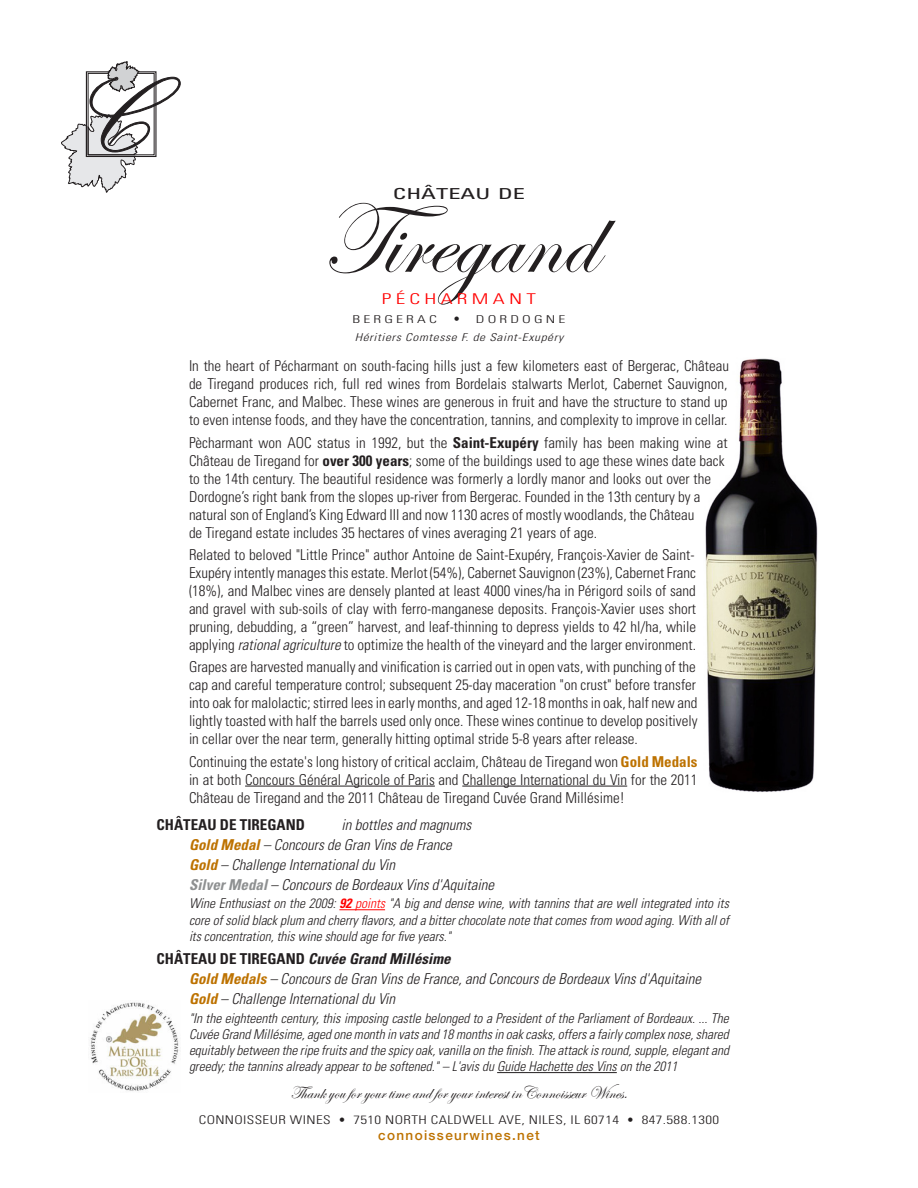
<style>
.page{position:relative;width:918px;height:1188px;background:#fff}
.page>*{position:absolute;margin:0;border:0;box-sizing:border-box;transform-origin:0 0}
.t1{font:102px "Edwardian Script ITC";color:#231f20}
.Winenameprice{font:18px "Edwardian Script ITC";color:#231f20}
.t2{font:condensed 15.15px "Univers";color:#231f20;scale:1.61 1}
.Text_Reg{font:300 condensed 15px/18px "Univers";color:#231f20;text-align:justify}
.t3{font:italic 300 condensed 15px "Univers";color:#231f20}
.t4{font:italic 700 condensed 15px "Univers";color:#231f20}
.t5{font:700 condensed 15px "Univers";color:#231f20}
.t6{font:300 condensed 14.85px "Univers";letter-spacing:.2em;color:#f00;scale:1.44 1}
.t7{font:italic 300 condensed 13.5px/16.2px "Univers";color:#231f20;text-align:justify}
.t8{font:500 13.5px "Helvetica Neue";letter-spacing:.1em;color:#bd7200}
.t9{font:300 condensed 12px "Univers";letter-spacing:.025em;color:#231f20;scale:1.25 1}
.t10{font:italic 300 condensed 10.8px "Univers";letter-spacing:.05em;color:#231f20;scale:1.22 1}
.t11{font:300 condensed 10.8px "Univers";letter-spacing:.2em;color:#231f20;scale:1.44 1}
.s1{font-size:12px}
.s2{font-weight:700}
.s3{font-style:italic}
.s4{font-weight:700;color:#bd7200}
.s5{font-weight:700;color:#8e9091}
.s6{font-weight:700;color:#f00}
.s7{color:#f00}
.s8{font-style:normal}
</style>
<div class="page">
<img style="left:705px;top:358px;width:113px;height:434px">
<hr style="left:245px;top:786px;width:190px;height:1px;background:#231f20">
<hr style="left:462px;top:786px;width:165px;height:1px;background:#231f20">
<hr style="left:339px;top:909px;width:46px;height:1px;background:#f00">
<hr style="left:497px;top:1072px;width:120px;height:1px;background:#231f20">
<svg style="left:62px;top:62px;width:118px;height:130px"></svg>
<img style="left:90px;top:1002px;width:89px;height:89px">
<p class="t2" style="left:393px;top:184px;width:84px">CHÂTEAU DE</p>
<p class="t1" style="left:322px;top:184px;width:276px">Tiregand</p>
<p class="t6" style="left:382px;top:290px;width:109px">PÉCHARMANT</p>
<p class="t11" style="left:353px;top:313px;width:60px">BERGERAC</p>
<p class="t11" style="left:453px;top:313px;width:79px"><span class="s1">•</span> DORDOGNE</p>
<p class="t10" style="left:355px;top:331px;width:172px">Héritiers Comtesse F. de Saint-Exupéry</p>
<p class="Text_Reg" style="left:189px;top:357px;width:542px">In the heart of Pécharmant on south-facing hills just a few kilometers east of Bergerac, Château de Tiregand produces rich, full red wines from Bordelais stalwarts Merlot, Cabernet Sauvignon, Cabernet Franc, and Malbec. These wines are generous in fruit and have the structure to stand up to even intense foods, and they have the concentration, tannins, and complexity to improve in cellar.</p>
<p class="Text_Reg" style="left:189px;top:433px;width:540px;text-align:left">Pècharmant won AOC status in 1992, but the <span class="s2">Saint-Exupéry</span> family has been making wine at Château de Tiregand for <span class="s2">over 300 years</span>; some of the buildings used to age these wines date back to the 14th century. The beautiful residence was formerly a lordly manor and looks out over the Dordogne’s right bank from the slopes up-river from Bergerac. Founded in the 13th century by a natural son of England’s King Edward III and now 1130 acres of mostly woodlands, the Château<br>de Tiregand estate includes 35 hectares of vines averaging 21 years of age.</p>
<p class="Text_Reg" style="left:189px;top:546px;width:509px">Related to beloved "Little Prince" author Antoine de Saint-Exupéry, François-Xavier de Saint-Exupéry intently manages this estate. Merlot (54%), Cabernet Sauvignon (23%), Cabernet Franc (18%), and Malbec vines are densely planted at least 4000 vines/ha in Périgord soils of sand and gravel with sub-soils of clay with ferro-manganese deposits. François-Xavier uses short pruning, debudding, a “green” harvest, and leaf-thinning to depress yields to 42 hl/ha, while applying <span class="s3">rational agriculture</span> to optimize the health of the vineyard and the larger environment.</p>
<p class="Text_Reg" style="left:189px;top:658px;width:510px">Grapes are harvested manually and vinification is carried out in open vats, with punching of the cap and careful temperature control; subsequent 25-day maceration "on crust" before transfer into oak for malolactic; stirred lees in early months, and aged 12-18 months in oak, half new and lightly toasted with half the barrels used only once. These wines continue to develop positively in cellar over the near term, generally hitting optimal stride 5-8 years after release.</p>
<p class="Text_Reg" style="left:189px;top:752px;width:510px">Continuing the estate's long history of critical acclaim, Château de Tiregand won <span class="s4">Gold Medals </span>in at both Concours Général Agricole of Paris and Challenge International du Vin for the 2011<br>Château de Tiregand and the 2011 Château de Tiregand Cuvée Grand Millésime!</p>
<p class="t5" style="left:157px;top:815px;width:150px">CHÂTEAU DE TIREGAND</p>
<p class="t3" style="left:342px;top:815px;width:131px">in bottles and magnums</p>
<p class="t3" style="left:189px;top:835px;width:264px"><span class="s4">Gold Medal</span> – Concours de Gran Vins de France</p>
<p class="t3" style="left:189px;top:856px;width:208px"><span class="s4">Gold</span> – Challenge International du Vin</p>
<p class="t3" style="left:189px;top:876px;width:307px"><span class="s5">Silver Medal</span> – Concours de Bordeaux Vins d'Aquitaine</p>
<p class="t7" style="left:189px;top:896px;width:542px">Wine Enthusiast on the 2009: <span class="s6">92</span> <span class="s7">points</span> "A big and dense wine, with tannins that are well integrated into its core of solid black plum and cherry flavors, and a bitter chocolate note that comes from wood aging. With all of its concentration, this wine should age for five years."</p>
<p class="t4" style="left:157px;top:949px;width:296px"><span class="s8">CHÂTEAU DE TIREGAND</span> Cuvée Grand Millésime</p>
<p class="t3" style="left:189px;top:970px;width:514px"><span class="s4">Gold Medals</span> – Concours de Gran Vins de France, and Concours de Bordeaux Vins d'Aquitaine</p>
<p class="t3" style="left:189px;top:990px;width:208px"><span class="s4">Gold</span> – Challenge International du Vin</p>
<p class="t7" style="left:189px;top:1010px;width:542px">"In the eighteenth century, this imposing castle belonged to a President of the Parliament of Bordeaux. ... The Cuvée Grand Millésime, aged one month in vats and 18 months in oak casks, offers a fairly complex nose, shared equitably between the ripe fruits and the spicy oak, vanilla on the finish. The attack is round, supple, elegant and greedy; the tannins already appear to be softened." – L'avis du Guide Hachette des Vins on the 2011</p>
<p class="Winenameprice" style="left:291px;top:1083px;width:338px">Thank you for your time and for your interest inConnoisseur Wines.</p>
<p class="t9" style="left:199px;top:1113px;width:418px">CONNOISSEUR WINES • 7510 NORTH CALDWELL AVE, NILES, IL 60714 • 847.588.1300</p>
<p class="t8" style="left:378px;top:1125px;width:163px">connoisseurwines.net</p>
</div>
